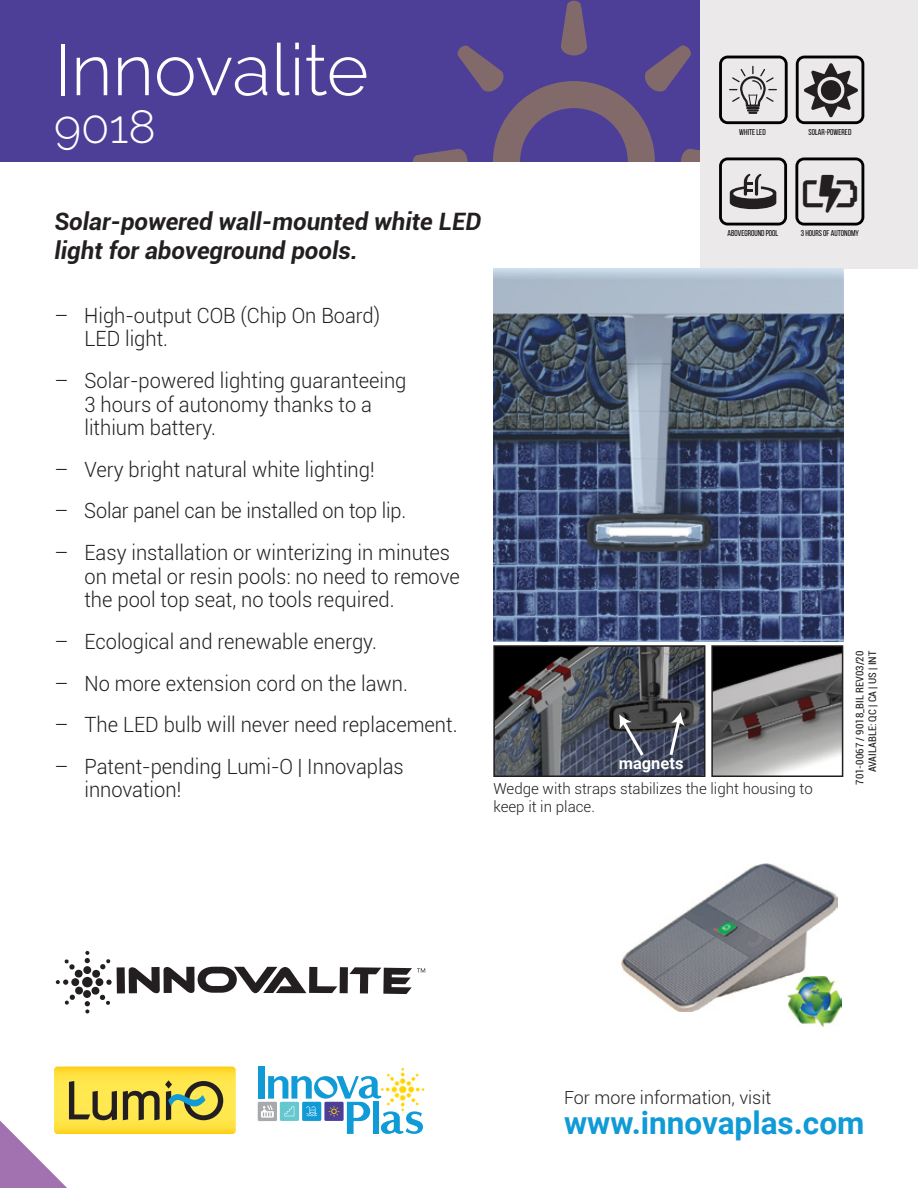
<style>
.page{position:relative;width:918px;height:1188px;background:#fff}
.page>*{position:absolute;margin:0;border:0;box-sizing:border-box;transform-origin:0 0}
.t1{font:300 72px "Raleway";color:#fff}
.t2{font:300 46.5px "Raleway";color:#fff}
.t3{font:700 31.5px "Roboto";color:#109ad6}
.t4{font:italic 700 24px/28.8px "Roboto";color:#231f20}
.t5{font:300 21px/23.7px "Roboto";color:#231f20;scale:.96 1}
.t6{font:300 21px/23.7px "Roboto";color:#231f20;scale:.95 1}
.t7{font:300 18px "Roboto";color:#231f20}
.t8{font:700 16.5px "Roboto";color:#fff}
.t9{font:300 15.15px/18.1px "Roboto";color:#231f20}
.t10{font:condensed 10.5px/12.6px "Roboto";color:#231f20;text-align:right}
.t11{font:8.55px "Bebas Neue";color:#010101}
.t12{font:8.4px "Bebas Neue";color:#010101}
</style>
<div class="page">
<div style="left:0;top:0;width:918px;height:162px;background:#4d3e98"></div>
<svg style="left:413px;top:1px;width:287px;height:161px"></svg>
<div style="left:700px;top:0;width:218px;height:268px;background:#ebe9e9"></div>
<svg style="left:719px;top:158px;width:68px;height:67px"></svg>
<svg style="left:719px;top:56px;width:69px;height:68px"></svg>
<div style="left:117px;top:967px;width:8px;height:26px;background:#231f20"></div>
<svg style="left:129px;top:967px;width:208px;height:26px"></svg>
<div style="left:340px;top:967px;width:8px;height:26px;background:#231f20"></div>
<svg style="left:56px;top:951px;width:56px;height:62px"></svg>
<svg style="left:349px;top:967px;width:76px;height:27px"></svg>
<svg style="left:540px;top:641px;width:258px;height:33px"></svg>
<div style="left:258px;top:1066px;width:7px;height:33px;background:#109ad6"></div>
<div style="left:258px;top:1102px;width:19px;height:19px;background:#a7a9ac"></div>
<svg style="left:261px;top:1068px;width:164px;height:66px"></svg>
<svg style="left:0;top:1067px;width:236px;height:121px"></svg>
<img style="left:622px;top:864px;width:216px;height:147px">
<img style="left:788px;top:976px;width:54px;height:50px">
<img style="left:493px;top:269px;width:350px;height:372px">
<img style="left:496px;top:648px;width:206px;height:126px">
<img style="left:714px;top:648px;width:126px;height:126px">
<div style="left:711px;top:645px;width:132px;height:132px;border:2px solid #231f20"></div>
<div style="left:493px;top:645px;width:212px;height:132px;border:2px solid #231f20"></div>
<svg style="left:667px;top:712px;width:18px;height:46px"></svg>
<svg style="left:619px;top:714px;width:27px;height:45px"></svg>
<svg style="left:795px;top:158px;width:69px;height:68px"></svg>
<svg style="left:796px;top:56px;width:68px;height:68px"></svg>
<h1 class="t1" style="left:54px;top:28px;width:316px">Innovalite</h1>
<h2 class="t2" style="left:54px;top:100px;width:103px">9018</h2>
<p class="t11" style="left:739px;top:127px;width:28px">WHITE LED</p>
<p class="t11" style="left:809px;top:127px;width:44px">SOLAR-POWERED</p>
<p class="t4" style="left:55px;top:206px;width:428px">Solar-powered wall-mounted white LED light for aboveground pools.</p>
<p class="t11" style="left:728px;top:229px;width:52px">ABOVEGROUND POOL</p>
<p class="t12" style="left:801px;top:229px;width:60px">3 HOURS OF AUTONOMY</p>
<p class="t6" style="left:84px;top:303px;width:313px;text-indent:-30px">– High-output COB (Chip On Board)<br>LED light.</p>
<p class="t5" style="left:84px;top:368px;width:337px;text-indent:-30px">– Solar-powered lighting guaranteeing<br>3 hours of autonomy thanks to a lithium battery.</p>
<p class="t5" style="left:54px;top:457px;width:335px">– Very bright natural white lighting!</p>
<p class="t6" style="left:55px;top:498px;width:372px">– Solar panel can be installed on top lip.</p>
<p class="t5" style="left:84px;top:540px;width:393px;text-indent:-30px">– Easy installation or winterizing in minutes on metal or resin pools: no need to remove the pool top seat, no tools required.</p>
<p class="t5" style="left:55px;top:629px;width:337px">– Ecological and renewable energy.</p>
<p class="t5" style="left:55px;top:671px;width:370px">– No more extension cord on the lawn.</p>
<p class="t5" style="left:55px;top:712px;width:421px">– The LED bulb will never need replacement.</p>
<p class="t5" style="left:84px;top:754px;width:334px;text-indent:-30px">– Patent-pending Lumi-O | Innovaplas innovation!</p>
<p class="t8" style="left:619px;top:751px;width:66px">magnets</p>
<p class="t9" style="left:493px;top:779px;width:321px">Wedge with straps stabilizes the light housing to keep it in place.</p>
<p class="t10" style="left:853px;top:785px;width:135px;rotate:-90deg">701-0067 / 9018_BIL REV03/20<br>AVAILABLE: QC | CA | US | INT</p>
<p class="t7" style="left:564px;top:1085px;width:209px">For more information, visit</p>
<h3 class="t3" style="left:564px;top:1100px;width:302px">www.innovaplas.com</h3>
</div>
